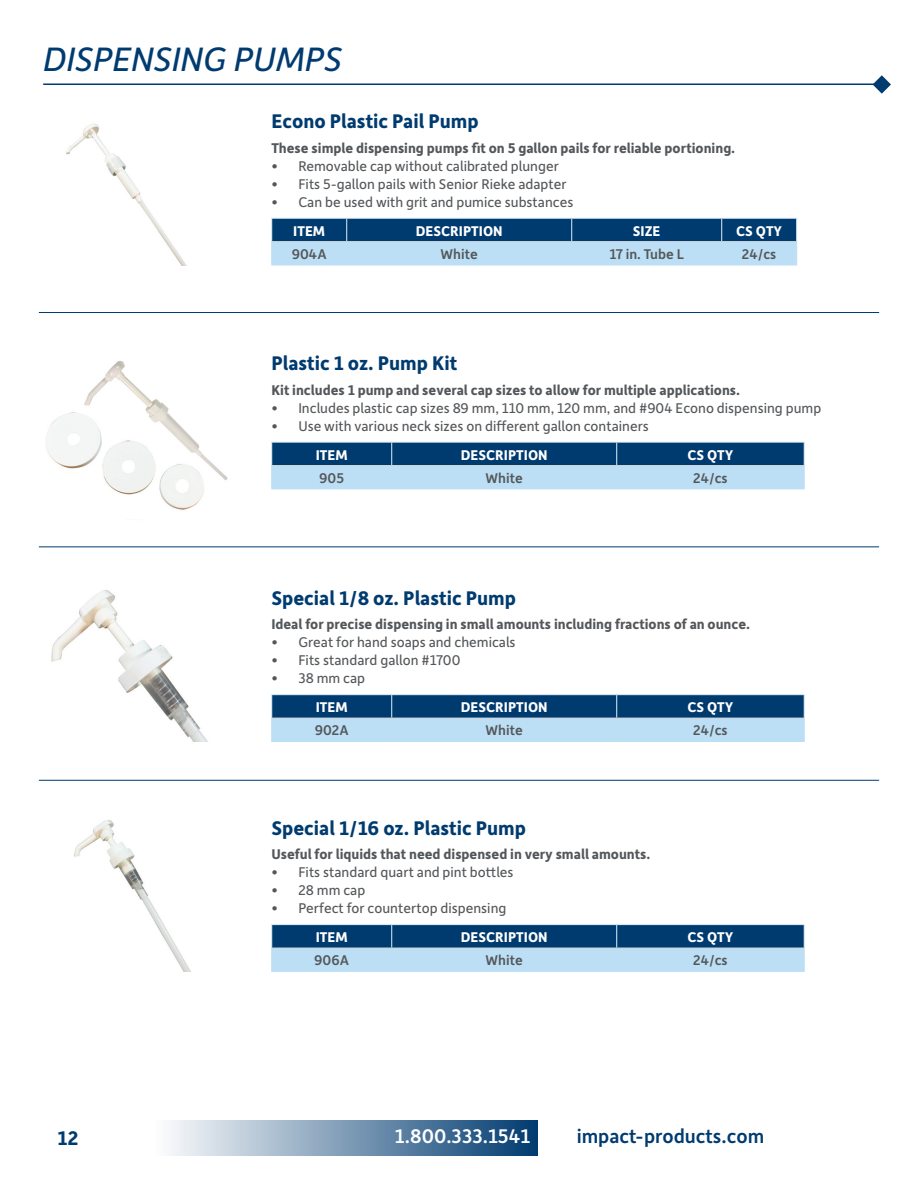
<style>
.page{position:relative;width:918px;height:1188px;background:#fff}
.page>*{position:absolute;margin:0;border:0;box-sizing:border-box;transform-origin:0 0}
._2023_Catalog_Sectio{font:italic 36px "Depot New";color:#003b70}
.Coupon_Name{font:700 21px "Depot New";color:#003b70}
.t1{font:500 21px "Depot New";color:#003b70}
.t2{font:500 21px "Depot New";color:#fff}
.t3{font:15px "Depot New";color:#54575a}
._2023_Coupon_Descrip{font:700 15px "Depot New";color:#54575a}
._2023_Coupon_Table_H{font:700 15px "Depot New";color:#fff}
._2023_Coupon_Table_I{font:500 15px "Depot New";color:#54575a}
</style>
<div class="page">
<div style="left:155px;top:1120px;width:383px;height:36px;background:linear-gradient(to right,#fdfdfe,#003b70)"></div>
<hr style="left:43px;top:83px;width:836px;height:2px;background:#003b70">
<svg style="left:873px;top:75px;width:18px;height:19px"></svg>
<hr style="left:271px;top:265px;width:76px;height:1px;background:#bcdff5">
<hr style="left:347px;top:265px;width:225px;height:1px;background:#bcdff5">
<hr style="left:572px;top:265px;width:150px;height:1px;background:#bcdff5">
<hr style="left:722px;top:265px;width:75px;height:1px;background:#bcdff5">
<svg style="left:271px;top:218px;width:526px;height:47px;background:#6290b5"></svg>
<hr style="left:271px;top:241px;width:76px;height:1px;background:#d1d2d4">
<hr style="left:347px;top:241px;width:225px;height:1px;background:#d1d2d4">
<hr style="left:572px;top:241px;width:150px;height:1px;background:#d1d2d4">
<hr style="left:722px;top:241px;width:75px;height:1px;background:#d1d2d4">
<hr style="left:271px;top:489px;width:121px;height:1px;background:#bcdff5">
<hr style="left:392px;top:489px;width:225px;height:1px;background:#bcdff5">
<hr style="left:617px;top:489px;width:188px;height:1px;background:#bcdff5">
<svg style="left:271px;top:442px;width:534px;height:47px;background:#6391b5"></svg>
<hr style="left:271px;top:465px;width:121px;height:1px;background:#d1d2d4">
<hr style="left:392px;top:465px;width:225px;height:1px;background:#d1d2d4">
<hr style="left:617px;top:465px;width:188px;height:1px;background:#d1d2d4">
<hr style="left:271px;top:741px;width:121px;height:1px;background:#bcdff5">
<hr style="left:392px;top:741px;width:225px;height:1px;background:#bcdff5">
<hr style="left:617px;top:741px;width:188px;height:1px;background:#bcdff5">
<hr style="left:271px;top:694px;width:121px;height:1px;background:#dbeef9">
<hr style="left:392px;top:694px;width:225px;height:1px;background:#dbeef9">
<hr style="left:617px;top:694px;width:188px;height:1px;background:#dbeef9">
<svg style="left:271px;top:695px;width:534px;height:46px;background:#608fb3"></svg>
<hr style="left:271px;top:718px;width:121px;height:1px;background:#d1d2d4">
<hr style="left:392px;top:718px;width:225px;height:1px;background:#d1d2d4">
<hr style="left:617px;top:718px;width:188px;height:1px;background:#d1d2d4">
<hr style="left:271px;top:971px;width:121px;height:1px;background:#bcdff5">
<hr style="left:392px;top:971px;width:225px;height:1px;background:#bcdff5">
<hr style="left:617px;top:971px;width:188px;height:1px;background:#bcdff5">
<hr style="left:271px;top:924px;width:121px;height:1px;background:#dbeef9">
<hr style="left:392px;top:924px;width:225px;height:1px;background:#dbeef9">
<hr style="left:617px;top:924px;width:188px;height:1px;background:#dbeef9">
<svg style="left:271px;top:925px;width:534px;height:46px;background:#608eb3"></svg>
<hr style="left:271px;top:948px;width:121px;height:1px;background:#d1d2d4">
<hr style="left:392px;top:948px;width:225px;height:1px;background:#d1d2d4">
<hr style="left:617px;top:948px;width:188px;height:1px;background:#d1d2d4">
<hr style="left:39px;top:312px;width:840px;height:1px;background:#003b70">
<hr style="left:39px;top:546px;width:840px;height:1px;background:#003b70">
<hr style="left:39px;top:780px;width:840px;height:1px;background:#003b70">
<img style="left:74px;top:820px;width:117px;height:152px">
<div style="left:90px;top:917px;width:45px;height:21px;background:#fff"></div>
<img style="left:51px;top:590px;width:157px;height:152px">
<div style="left:73px;top:701px;width:46px;height:21px;background:#fff"></div>
<img style="left:46px;top:360px;width:182px;height:150px">
<div style="left:112px;top:497px;width:46px;height:22px;background:#fff"></div>
<img style="left:66px;top:123px;width:120px;height:142px">
<div style="left:86px;top:218px;width:46px;height:21px;background:#fff"></div>
<p class="_2023_Catalog_Sectio" style="left:43px;top:35px;width:301px">DISPENSING PUMPS</p>
<p class="Coupon_Name" style="left:271px;top:108px;width:209px">Econo Plastic Pail Pump</p>
<p class="_2023_Coupon_Descrip" style="left:271px;top:138px;width:465px">These simple dispensing pumps fit on 5 gallon pails for reliable portioning.</p>
<p class="t3" style="left:271px;top:156px;width:289px">• Removable cap without calibrated plunger</p>
<p class="t3" style="left:271px;top:174px;width:297px">• Fits 5-gallon pails with Senior Rieke adapter</p>
<p class="t3" style="left:271px;top:192px;width:304px">• Can be used with grit and pumice substances</p>
<p class="_2023_Coupon_Table_H" style="left:293px;top:221px;width:33px">ITEM</p>
<p class="_2023_Coupon_Table_H" style="left:416px;top:221px;width:88px">DESCRIPTION</p>
<p class="_2023_Coupon_Table_H" style="left:633px;top:221px;width:29px">SIZE</p>
<p class="_2023_Coupon_Table_H" style="left:736px;top:221px;width:48px">CS QTY</p>
<p class="_2023_Coupon_Table_I" style="left:292px;top:244px;width:36px">904A</p>
<p class="_2023_Coupon_Table_I" style="left:441px;top:244px;width:39px">White</p>
<p class="_2023_Coupon_Table_I" style="left:609px;top:244px;width:76px">17 in. Tube L</p>
<p class="_2023_Coupon_Table_I" style="left:742px;top:244px;width:36px">24/cs</p>
<p class="Coupon_Name" style="left:271px;top:350px;width:188px">Plastic 1 oz. Pump Kit</p>
<p class="_2023_Coupon_Descrip" style="left:271px;top:380px;width:470px">Kit includes 1 pump and several cap sizes to allow for multiple applications.</p>
<p class="t3" style="left:271px;top:398px;width:551px">• Includes plastic cap sizes 89 mm, 110 mm, 120 mm, and #904 Econo dispensing pump</p>
<p class="t3" style="left:271px;top:416px;width:379px">• Use with various neck sizes on different gallon containers</p>
<p class="_2023_Coupon_Table_H" style="left:316px;top:445px;width:33px">ITEM</p>
<p class="_2023_Coupon_Table_H" style="left:461px;top:445px;width:88px">DESCRIPTION</p>
<p class="_2023_Coupon_Table_H" style="left:687px;top:445px;width:48px">CS QTY</p>
<p class="_2023_Coupon_Table_I" style="left:319px;top:468px;width:26px">905</p>
<p class="_2023_Coupon_Table_I" style="left:486px;top:468px;width:39px">White</p>
<p class="_2023_Coupon_Table_I" style="left:693px;top:468px;width:36px">24/cs</p>
<p class="Coupon_Name" style="left:271px;top:584px;width:246px">Special 1/8 oz. Plastic Pump</p>
<p class="_2023_Coupon_Descrip" style="left:271px;top:615px;width:480px">Ideal for precise dispensing in small amounts including fractions of an ounce.</p>
<p class="t3" style="left:271px;top:633px;width:246px">• Great for hand soaps and chemicals</p>
<p class="t3" style="left:271px;top:651px;width:191px">• Fits standard gallon #1700</p>
<p class="t3" style="left:271px;top:669px;width:95px">• 38 mm cap</p>
<p class="_2023_Coupon_Table_H" style="left:316px;top:697px;width:33px">ITEM</p>
<p class="_2023_Coupon_Table_H" style="left:461px;top:697px;width:88px">DESCRIPTION</p>
<p class="_2023_Coupon_Table_H" style="left:687px;top:697px;width:48px">CS QTY</p>
<p class="_2023_Coupon_Table_I" style="left:315px;top:721px;width:36px">902A</p>
<p class="_2023_Coupon_Table_I" style="left:486px;top:721px;width:39px">White</p>
<p class="_2023_Coupon_Table_I" style="left:693px;top:721px;width:36px">24/cs</p>
<p class="Coupon_Name" style="left:271px;top:814px;width:256px">Special 1/16 oz. Plastic Pump</p>
<p class="_2023_Coupon_Descrip" style="left:271px;top:845px;width:381px">Useful for liquids that need dispensed in very small amounts.</p>
<p class="t3" style="left:271px;top:863px;width:244px">• Fits standard quart and pint bottles</p>
<p class="t3" style="left:271px;top:881px;width:96px">• 28 mm cap</p>
<p class="t3" style="left:271px;top:899px;width:237px">• Perfect for countertop dispensing</p>
<p class="_2023_Coupon_Table_H" style="left:316px;top:927px;width:33px">ITEM</p>
<p class="_2023_Coupon_Table_H" style="left:461px;top:927px;width:88px">DESCRIPTION</p>
<p class="_2023_Coupon_Table_H" style="left:687px;top:927px;width:48px">CS QTY</p>
<p class="_2023_Coupon_Table_I" style="left:314px;top:951px;width:36px">906A</p>
<p class="_2023_Coupon_Table_I" style="left:486px;top:951px;width:39px">White</p>
<p class="_2023_Coupon_Table_I" style="left:693px;top:951px;width:36px">24/cs</p>
<h2 class="Coupon_Name" style="left:58px;top:1124px;width:22px">12</h2>
<h2 class="t2" style="left:395px;top:1123px;width:137px">1.800.333.1541</h2>
<h2 class="t1" style="left:577px;top:1123px;width:189px">impact-products.com</h2>
</div>
